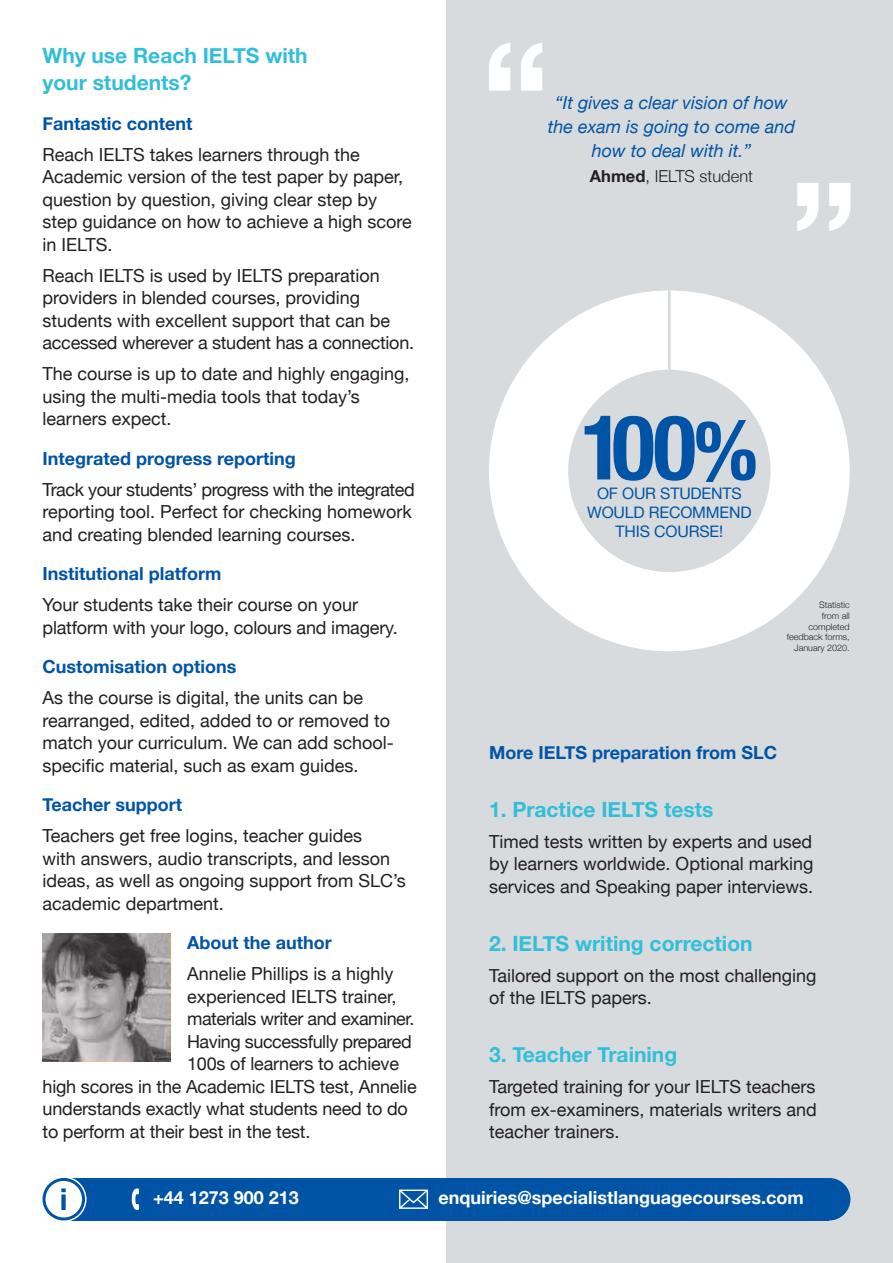
<style>
.page{position:relative;width:893px;height:1263px;background:#fff}
.page>*{position:absolute;margin:0;border:0;box-sizing:border-box;transform-origin:0 0}
.t1{font:700 condensed 89.85px "Helvetica Neue";color:#0154a5}
.t2{font:700 30px "Helvetica Neue";color:#0154a5}
.t3{font:700 21px/27px "Helvetica Neue";color:#32bed9}
.t4{font:18px/22.5px "Helvetica Neue";color:#231f20}
.t5{font:700 18px "Helvetica Neue";color:#0154a5}
.t6{font:italic 18px/24px "Helvetica Neue";color:#0154a5;text-align:center}
.t7{font:18px "Helvetica Neue";letter-spacing:-.025em;color:#231f20}
.t8{font:700 18px "Helvetica Neue";color:#fff}
.t9{font:300 16.5px "Helvetica Neue";color:#231f20}
.t10{font:15.9px "Helvetica Neue";letter-spacing:-.01em;color:#0154a5}
.t11{font:15.9px "Helvetica Neue";letter-spacing:.075em;color:#0154a5}
.t12{font:300 9px/10.8px "Helvetica Neue";color:#231f20;text-align:right}
.s1{font-weight:700}
.s2{font-size:81.9px}
</style>
<div class="page">
<div style="left:446px;top:0;width:447px;height:1263px;background:#d7dbde"></div>
<div style="left:64px;top:1178px;width:765px;height:42px;background:#0154a5"></div>
<svg style="left:41px;top:1176px;width:46px;height:46px"></svg>
<div style="left:44px;top:1179px;width:40px;height:40px;background:#fff;border-radius:50%"></div>
<div style="left:43px;top:1178px;width:42px;height:42px;border:3px solid #0154a5;border-radius:50%"></div>
<div style="left:808px;top:1178px;width:42px;height:42px;background:#0154a5;border-radius:50%"></div>
<svg style="left:132px;top:1188px;width:7px;height:22px"></svg>
<svg style="left:399px;top:1189px;width:29px;height:20px"></svg>
<img style="left:43px;top:933px;width:127px;height:128px">
<svg style="left:489px;top:43px;width:53px;height:48px"></svg>
<svg style="left:797px;top:183px;width:53px;height:48px"></svg>
<div style="left:489px;top:291px;width:361px;height:360px;background:#fff;border-radius:50%"></div>
<hr style="left:668px;top:291px;width:3px;height:180px;background:#d7dbde">
<div style="left:568px;top:370px;width:202px;height:202px;background:#d7dbde;border-radius:50%"></div>
<p class="t3" style="left:43px;top:43px;width:267px">Why use Reach IELTS with your students?</p>
<p class="t5" style="left:43px;top:109px;width:152px">Fantastic content</p>
<p class="t4" style="left:43px;top:144px;width:371px">Reach IELTS takes learners through the Academic version of the test paper by paper, question by question, giving clear step by step guidance on how to achieve a high score in IELTS.</p>
<p class="t4" style="left:43px;top:265px;width:373px">Reach IELTS is used by IELTS preparation providers in blended courses, providing students with excellent support that can be accessed wherever a student has a connection.</p>
<p class="t4" style="left:43px;top:363px;width:369px">The course is up to date and highly engaging, using the multi-media tools that today’s learners expect.</p>
<p class="t5" style="left:43px;top:444px;width:255px">Integrated progress reporting</p>
<p class="t4" style="left:43px;top:479px;width:374px">Track your students’ progress with the integrated reporting tool. Perfect for checking homework and creating blended learning courses.</p>
<p class="t5" style="left:43px;top:559px;width:180px">Institutional platform</p>
<p class="t4" style="left:43px;top:594px;width:357px">Your students take their course on your platform with your logo, colours and imagery.</p>
<p class="t5" style="left:43px;top:652px;width:195px">Customisation options</p>
<p class="t4" style="left:43px;top:687px;width:353px">As the course is digital, the units can be rearranged, edited, added to or removed to match your curriculum. We can add school&shy;specific material, such as exam guides.</p>
<p class="t5" style="left:43px;top:790px;width:141px">Teacher support</p>
<p class="t4" style="left:43px;top:825px;width:365px">Teachers get free logins, teacher guides<br>with answers, audio transcripts, and lesson ideas, as well as ongoing support from SLC’s academic department.</p>
<p class="t5" style="left:187px;top:928px;width:146px">About the author</p>
<p class="t4" style="left:187px;top:963px;width:208px">Annelie Phillips is a highly</p>
<p class="t4" style="left:187px;top:986px;width:211px">experienced IELTS trainer,</p>
<p class="t7" style="left:187px;top:1006px;width:229px">materials writer and examiner.</p>
<p class="t7" style="left:187px;top:1028px;width:226px">H aving successfully prepared</p>
<p class="t4" style="left:187px;top:1053px;width:214px">100s of learners to achieve</p>
<p class="t4" style="left:43px;top:1076px;width:376px">high scores in the Academic IELTS test, Annelie</p>
<p class="t4" style="left:43px;top:1098px;width:367px">understands exactly what students need to do</p>
<p class="t4" style="left:43px;top:1121px;width:269px">to perform at their best in the test.</p>
<p class="t6" style="left:548px;top:91px;width:249px">“It gives a clear vision of how the exam is going to come and how to deal with it.”</p>
<p class="t9" style="left:590px;top:163px;width:165px"><span class="s1">Ahmed</span>, IELTS student</p>
<h1 class="t1" style="left:581px;top:393px;width:178px">100<span class="s2">%</span></h1>
<p class="t10" style="left:597px;top:481px;width:74px">of ou r stu</p>
<p class="t10" style="left:691px;top:481px;width:43px">dents</p>
<p class="t10" style="left:587px;top:500px;width:166px">would recommend</p>
<p class="t11" style="left:616px;top:519px;width:109px">this course!</p>
<p class="t12" style="left:787px;top:599px;width:64px">Statistic<br>from all completed feedback forms,<br>January 2020.</p>
<p class="t5" style="left:489px;top:738px;width:290px">More IELTS preparation from SLC</p>
<p class="t3" style="left:489px;top:796px;width:226px">1. Practice IELTS tests</p>
<p class="t4" style="left:489px;top:831px;width:326px;text-align:justify">Timed tests written by experts and used by learners worldwide. Optional marking services and Speaking paper interviews.</p>
<p class="t3" style="left:489px;top:930px;width:265px">2. IELTS writing correction</p>
<p class="t4" style="left:489px;top:965px;width:329px">Tailored support on the most challenging of the IELTS papers.</p>
<p class="t3" style="left:489px;top:1042px;width:190px">3. Teacher Training</p>
<p class="t4" style="left:489px;top:1076px;width:329px;text-align:justify">Targeted training for your IELTS teachers from ex-examiners, materials writers and teacher trainers.</p>
<h2 class="t2" style="left:60px;top:1175px;width:9px">i</h2>
<p class="t8" style="left:153px;top:1183px;width:147px">+44 1273 900 213</p>
<p class="t8" style="left:438px;top:1183px;width:367px">enquiries@specialistlanguagecourses.com</p>
</div>
